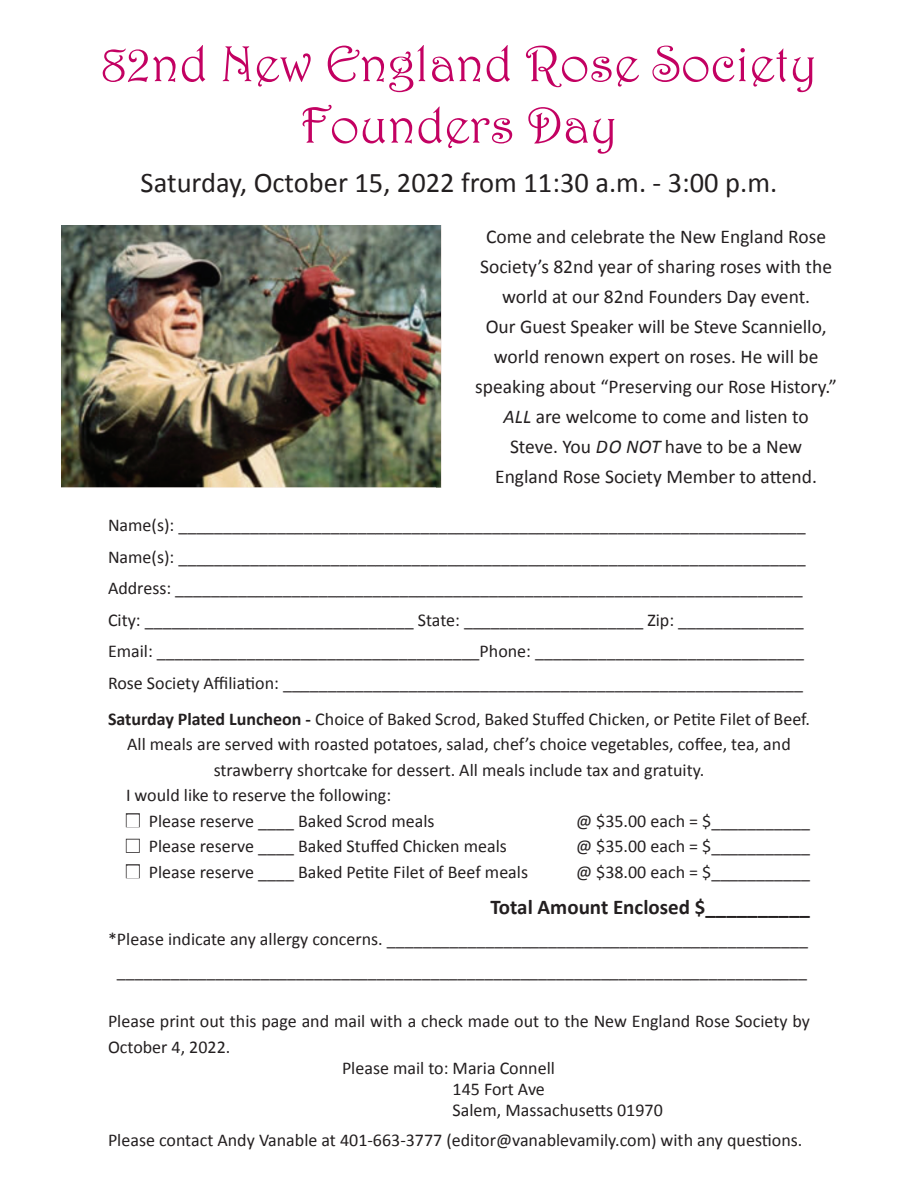
<style>
.page{position:relative;width:918px;height:1188px;background:#fff}
.page>*{position:absolute;margin:0;border:0;box-sizing:border-box;transform-origin:0 0}
.t1{font:51px/61.5px "Harrington";color:#c30162;text-align:center}
.t2{font:28.5px "Calibri";color:#231f20}
.t3{font:700 21px "Calibri";color:#231f20}
.t4{font:19.5px/30px "Calibri";color:#231f20;text-align:center}
.t5{font:18px/31.5px "Calibri";color:#231f20}
.s1{font-style:italic}
.s2{font-weight:700}
.s3{color:#fff}
</style>
<div class="page">
<div style="left:126px;top:813px;width:14px;height:14px;border:2px solid #231f20"></div>
<div style="left:126px;top:839px;width:14px;height:14px;border:2px solid #231f20"></div>
<div style="left:126px;top:864px;width:14px;height:14px;border:2px solid #231f20"></div>
<img style="left:62px;top:226px;width:379px;height:262px">
<h1 class="t1" style="left:100px;top:32px;width:719px">82nd New England Rose Society<br>Founders Day</h1>
<h2 class="t2" style="left:141px;top:165px;width:638px">Saturday, October 15, 2022 from 11:30 a.m. - 3:00 p.m.</h2>
<p class="t4" style="left:475px;top:222px;width:363px">Come and celebrate the New England Rose Society’s 82nd year of sharing roses with the world at our 82nd Founders Day event.<br>Our Guest Speaker will be Steve Scanniello, world renown expert on roses. He will be speaking about “Preserving our Rose History.” <span class="s1">ALL</span> are welcome to come and listen to<br>Steve. You <span class="s1">DO NOT</span> have to be a New<br>England Rose Society Member to attend.</p>
<p class="t5" style="left:108px;top:509px;width:699px">Name(s): ______________________________________________________________________ Name(s): ______________________________________________________________________ Address: ______________________________________________________________________ City: ______________________________ State: ____________________ Zip: ______________ Email: ____________________________________Phone: ______________________________ Rose Society Affiliation: __________________________________________________________</p>
<p class="t5" style="left:108px;top:703px;width:703px"><span class="s2">Saturday Plated Luncheon -</span> Choice of Baked Scrod, Baked Stuffed Chicken, or Petite Filet of Beef.</p>
<p class="t5" style="left:127px;top:728px;width:665px">All meals are served with roasted potatoes, salad, chef’s choice vegetables, coffee, tea, and</p>
<p class="t5" style="left:214px;top:754px;width:492px">strawberry shortcake for dessert. All meals include tax and gratuity.</p>
<p class="t5" style="left:126px;top:779px;width:267px">I would like to reserve the following:</p>
<p class="t5" style="left:126px;top:805px;width:310px"><span class="s3">■</span> Please reserve ____ Baked Scrod meals</p>
<p class="t5" style="left:576px;top:805px;width:235px">@ $35.00 each = $___________</p>
<p class="t5" style="left:126px;top:830px;width:382px"><span class="s3">■</span> Please reserve ____ Baked Stuffed Chicken meals</p>
<p class="t5" style="left:576px;top:830px;width:235px">@ $35.00 each = $___________</p>
<p class="t5" style="left:126px;top:856px;width:404px"><span class="s3">■</span> Please reserve ____ Baked Petite Filet of Beef meals</p>
<p class="t5" style="left:576px;top:856px;width:235px">@ $38.00 each = $___________</p>
<p class="t3" style="left:490px;top:893px;width:321px">Total Amount Enclosed $__________</p>
<p class="t5" style="left:108px;top:923px;width:702px">*Please indicate any allergy concerns. _______________________________________________ <span class="s3">*</span>_____________________________________________________________________________</p>
<p class="t5" style="left:108px;top:1009px;width:703px;line-height:25.5px">Please print out this page and mail with a check made out to the New England Rose Society by<br>October 4, 2022.</p>
<p class="t5" style="left:342px;top:1052px;width:214px">Please mail to: Maria Connell</p>
<p class="t5" style="left:108px;top:1095px;width:696px;line-height:30px;text-indent:234px"><span class="s3">Please mail to:</span> Salem, Massachusetts 01970<br>Please contact Andy Vanable at 401-663-3777 (editor@vanablevamily.com) with any questions.</p>
</div>
